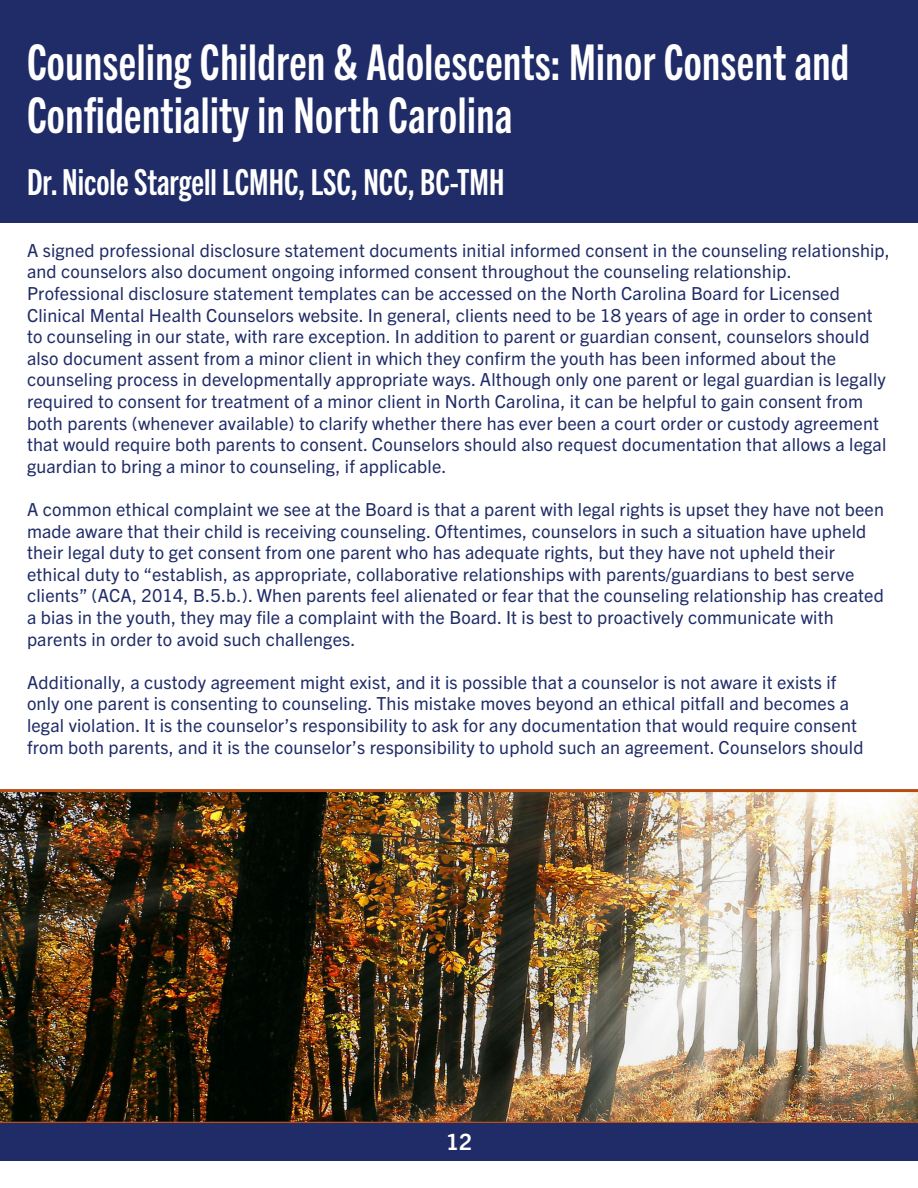
<style>
.page{position:relative;width:918px;height:1188px;background:#fff}
.page>*{position:absolute;margin:0;border:0;box-sizing:border-box;transform-origin:0 0}
.t1{font:49.5px/52.5px "Trade Gothic Next LT Pro Bd Cm";letter-spacing:.01em;color:#fff}
.t2{font:36px "Trade Gothic Next LT Pro Bd Cm";color:#fff}
.t3{font:700 22.5px "Trade Gothic Next LT Pro";color:#fff}
.t4{font:18px/21.6px "Trade Gothic Next LT Pro";letter-spacing:.01em;color:#202c67}
</style>
<div class="page">
<div style="left:0;top:0;width:918px;height:222px;background:#202c67"></div>
<img style="left:0;top:789px;width:918px;height:334px">
<div style="left:0;top:1123px;width:918px;height:38px;background:#202c67"></div>
<h1 class="t1" style="left:27px;top:33px;width:824px">Counseling Children &amp; Adolescents: Minor Consent and<br>Confidentiality in North Carolina</h1>
<h2 class="t2" style="left:27px;top:158px;width:479px">Dr. Nicole Stargell LCMHC, LSC, NCC, BC-TMH</h2>
<p class="t4" style="left:27px;top:238px;width:864px">A signed professional disclosure statement documents initial informed consent in the counseling relationship, and counselors also document ongoing informed consent throughout the counseling relationship.<br>Professional disclosure statement templates can be accessed on the North Carolina Board for Licensed Clinical Mental Health Counselors website. In general, clients need to be 18 years of age in order to consent to counseling in our state, with rare exception. In addition to parent or guardian consent, counselors should also document assent from a minor client in which they confirm the youth has been informed about the counseling process in developmentally appropriate ways. Although only one parent or legal guardian is legally required to consent for treatment of a minor client in North Carolina, it can be helpful to gain consent from both parents (whenever available) to clarify whether there has ever been a court order or custody agreement that would require both parents to consent. Counselors should also request documentation that allows a legal guardian to bring a minor to counseling, if applicable.</p>
<p class="t4" style="left:27px;top:498px;width:859px">A common ethical complaint we see at the Board is that a parent with legal rights is upset they have not been made aware that their child is receiving counseling. Oftentimes, counselors in such a situation have upheld their legal duty to get consent from one parent who has adequate rights, but they have not upheld their ethical duty to “establish, as appropriate, collaborative relationships with parents/guardians to best serve clients” (ACA, 2014, B.5.b.). When parents feel alienated or fear that the counseling relationship has created a bias in the youth, they may file a complaint with the Board. It is best to proactively communicate with parents in order to avoid such challenges.</p>
<p class="t4" style="left:27px;top:670px;width:838px">Additionally, a custody agreement might exist, and it is possible that a counselor is not aware it exists if only one parent is consenting to counseling. This mistake moves beyond an ethical pitfall and becomes a legal violation. It is the counselor’s responsibility to ask for any documentation that would require consent from both parents, and it is the counselor’s responsibility to uphold such an agreement. Counselors should</p>
<p class="t3" style="left:446px;top:1126px;width:27px">12</p>
</div>
